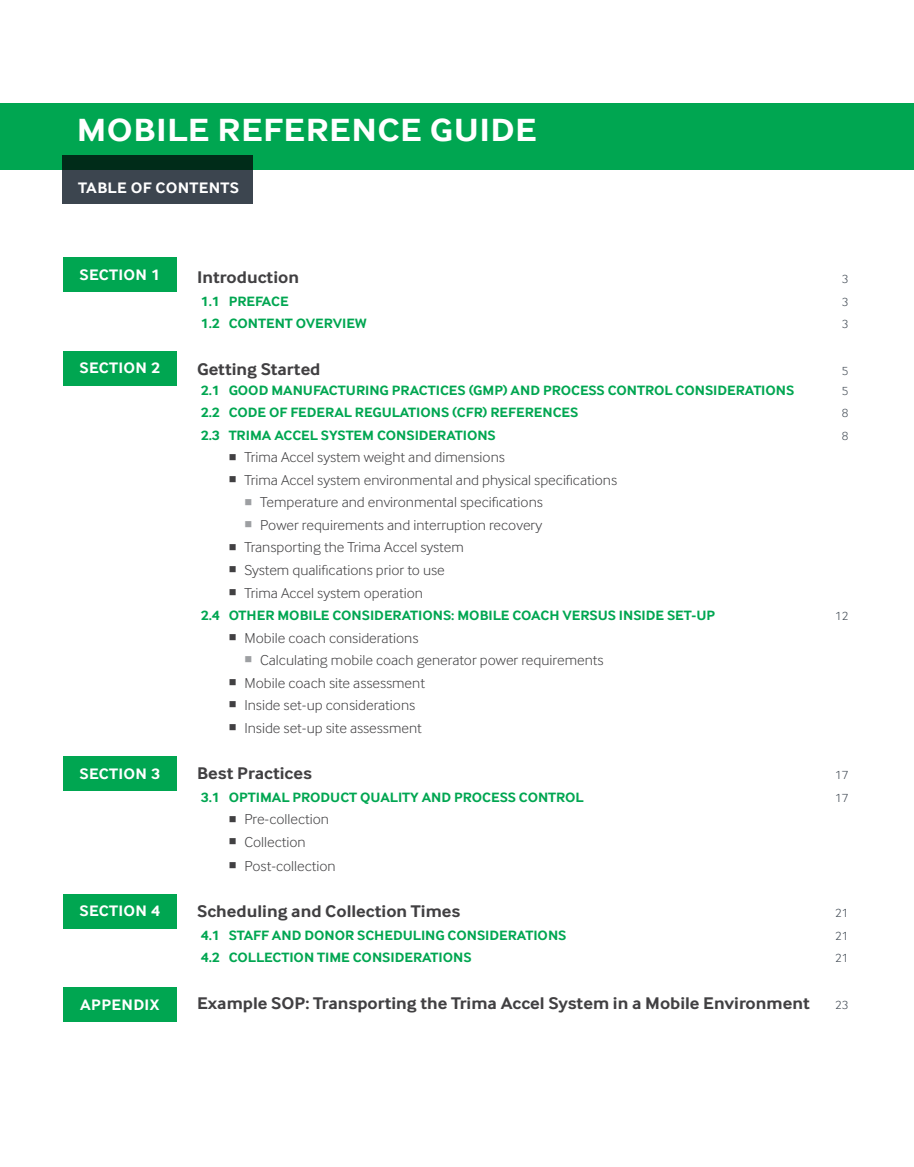
<style>
.page{position:relative;width:914px;height:1167px;background:#fff}
.page>*{position:absolute;margin:0;border:0;box-sizing:border-box;transform-origin:0 0}
.t1{font:700 33.25px "Terumo BCT";letter-spacing:.015em;color:#fff;scale:1.05 1}
.t2{font:700 17.5px "Terumo BCT";color:#414042}
.t3{font:700 15.75px "Terumo BCT";letter-spacing:.02em;color:#fff}
.t4{font:300 14.88px "Terumo BCT";color:#414042}
.t5{font:700 14px "Terumo BCT";color:#00a651}
.t6{font:300 12.25px "Terumo BCT";color:#3c454f}
.s1{color:#9d9fa2}
</style>
<div class="page">
<div style="left:63px;top:257px;width:113px;height:35px;background:#00a651"></div>
<div style="left:63px;top:351px;width:113px;height:34px;background:#00a651"></div>
<div style="left:63px;top:756px;width:113px;height:35px;background:#00a651"></div>
<div style="left:63px;top:894px;width:113px;height:34px;background:#00a651"></div>
<div style="left:63px;top:987px;width:113px;height:35px;background:#00a651"></div>
<div style="left:0;top:103px;width:914px;height:66px;background:#00a651"></div>
<svg style="left:63px;top:155px;width:190px;height:48px;fill:#3c454f"></svg>
<p class="t1" style="left:77px;top:111px;width:439px">MOBI LE REFERENCE GUI DE</p>
<p class="t3" style="left:78px;top:179px;width:11px">TABLE</p>
<p class="t3" style="left:131px;top:179px;width:37px">OF CONTENT</p>
<p class="t3" style="left:230px;top:179px;width:11px">S</p>
<p class="t3" style="left:80px;top:265px;width:20px">SECT</p>
<p class="t3" style="left:118px;top:265px;width:43px">ION 1</p>
<p class="t3" style="left:80px;top:359px;width:20px">SECT</p>
<p class="t3" style="left:118px;top:359px;width:43px">ION 2</p>
<p class="t3" style="left:80px;top:764px;width:20px">SECT</p>
<p class="t3" style="left:118px;top:764px;width:43px">ION 3</p>
<p class="t3" style="left:80px;top:902px;width:20px">SECT</p>
<p class="t3" style="left:118px;top:902px;width:43px">ION 4</p>
<p class="t3" style="left:80px;top:995px;width:43px">APPEND</p>
<p class="t3" style="left:145px;top:995px;width:16px">IX</p>
<p class="t2" style="left:197px;top:267px;width:103px">INTRODUCTION</p>
<p class="t6" style="left:841px;top:272px;width:8px">3</p>
<p class="t5" style="left:201px;top:293px;width:89px">1.1 PREFACE</p>
<p class="t6" style="left:841px;top:295px;width:8px">3</p>
<p class="t5" style="left:201px;top:315px;width:167px">1.2 CONTENT OVERVI EW</p>
<p class="t6" style="left:841px;top:317px;width:8px">3</p>
<p class="t2" style="left:197px;top:359px;width:125px">GETTING STARTED</p>
<p class="t6" style="left:841px;top:364px;width:8px">5</p>
<p class="t5" style="left:201px;top:382px;width:210px">2.1 GOOD MANUFACTURI NG PRACT</p>
<p class="t5" style="left:436px;top:382px;width:356px">ICES (GMP) AND PROCESS CONTROL CONSI DERATIONS</p>
<p class="t6" style="left:841px;top:384px;width:8px">5</p>
<p class="t5" style="left:201px;top:404px;width:266px">2.2 CODE OF FEDERAL REGULATIONS (CFR</p>
<p class="t5" style="left:483px;top:404px;width:96px">) REFERENCES</p>
<p class="t6" style="left:841px;top:406px;width:8px">8</p>
<p class="t5" style="left:201px;top:427px;width:295px">2.3 TRIMA ACCEL SYSTEM CONSI DERATI ONS</p>
<p class="t6" style="left:841px;top:429px;width:8px">8</p>
<p class="t4" style="left:229px;top:449px;width:278px">■ Trima Accel system weight and dimensions</p>
<p class="t4" style="left:229px;top:471px;width:390px">■ Trima Accel system environmental and physical specifications</p>
<p class="t4" style="left:244px;top:494px;width:300px"><span class="s1">■</span> Temperature and environmental specifications</p>
<p class="t4" style="left:244px;top:516px;width:299px"><span class="s1">■</span> Power requirements and interruption recovery</p>
<p class="t4" style="left:229px;top:539px;width:237px">■ Transporting the Trima Accel system</p>
<p class="t4" style="left:229px;top:562px;width:218px">■ System qualifications prior to use</p>
<p class="t4" style="left:229px;top:584px;width:196px">■ Trima Accel system operation</p>
<p class="t5" style="left:201px;top:607px;width:511px">2.4 OTHER MOBI LE CONSI DERATIONS: MOBI LE COACH VERSUS I NSI DE SET-UP</p>
<p class="t6" style="left:835px;top:609px;width:15px">12</p>
<p class="t4" style="left:229px;top:629px;width:191px">■ Mobile coach considerations</p>
<p class="t4" style="left:244px;top:652px;width:360px"><span class="s1">■</span> Calculating mobile coach generator power requirements</p>
<p class="t4" style="left:229px;top:674px;width:198px">■ Mobile coach site assessment</p>
<p class="t4" style="left:229px;top:697px;width:188px">■ Inside set-up considerations</p>
<p class="t4" style="left:229px;top:719px;width:195px">■ Inside set-up site assessment</p>
<p class="t2" style="left:197px;top:763px;width:116px">BEST PRACTICES</p>
<p class="t6" style="left:835px;top:768px;width:15px">17</p>
<p class="t5" style="left:201px;top:789px;width:30px">3.1 OP</p>
<p class="t5" style="left:248px;top:789px;width:337px">TIMAL PRODUCT QUALITY AND PROCESS CONTROL</p>
<p class="t6" style="left:835px;top:791px;width:15px">17</p>
<p class="t4" style="left:229px;top:811px;width:102px">■ Pre-collection</p>
<p class="t4" style="left:229px;top:833px;width:79px">■ Collection</p>
<p class="t4" style="left:229px;top:857px;width:109px">■ Post-collection</p>
<p class="t2" style="left:197px;top:901px;width:265px">SCHEDULING AND COLLECTION TIMES</p>
<p class="t6" style="left:835px;top:906px;width:15px">21</p>
<p class="t5" style="left:201px;top:927px;width:363px">4.1 STAFF AND DONOR SCHEDULI NG CONSI DERATIONS</p>
<p class="t6" style="left:835px;top:929px;width:15px">21</p>
<p class="t5" style="left:201px;top:949px;width:268px">4.2 COLLECTI ON TIM E CONSI DERATI ONS</p>
<p class="t6" style="left:835px;top:951px;width:15px">21</p>
<p class="t2" style="left:197px;top:993px;width:614px">EXAMPLE SOP: TRANSPORTING THE TRIMA ACCEL SYSTEM IN A MOBILE ENVIRONMENT</p>
<p class="t6" style="left:835px;top:998px;width:15px">23</p>
</div>
